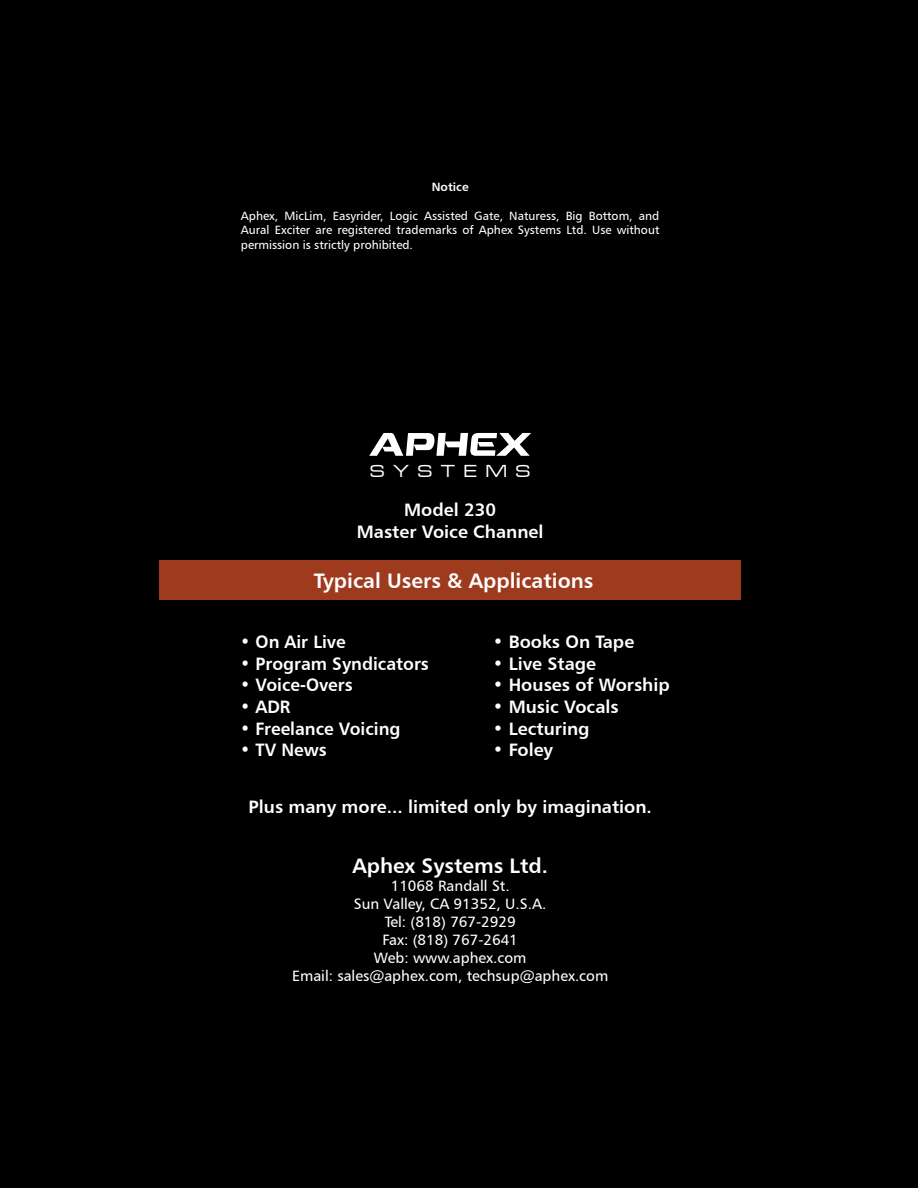
<style>
.page{position:relative;width:918px;height:1188px;background:#000}
.page>*{position:absolute;margin:0;border:0;box-sizing:border-box;transform-origin:0 0}
.t1{font:21px "Humanist 777 BT Bold B";color:#fff}
.t2{font:18px/21.6px "Humanist 777 BT Bold B";color:#fff;text-align:center}
.t3{font:18px "Microgramma D Medi Exte";color:#fff}
.t4{font:15px/18px "Humanist 777 BT Roman B";color:#fff;text-align:center}
.t5{font:12px/14.4px "Humanist 777 BT Roman B";color:#fff;text-align:justify}
.t6{font:12px "Humanist 777 BT Bold B";color:#fff}
</style>
<div class="page">
<div style="left:159px;top:561px;width:582px;height:39px;background:#9e3b1f"></div>
<svg style="left:369px;top:433px;width:162px;height:23px"></svg>
<p class="t6" style="left:432px;top:179px;width:38px">Notice</p>
<p class="t5" style="left:241px;top:208px;width:420px">Aphex, MicLim, Easyrider, Logic Assisted Gate, Naturess, Big Bottom, and Aural Exciter are registered trademarks of Aphex Systems Ltd. Use without permission is strictly prohibited.</p>
<p class="t3" style="left:370px;top:459px;width:162px">S Y S T E M S</p>
<p class="t2" style="left:357px;top:499px;width:188px">Model 230<br>Master Voice Channel</p>
<p class="t1" style="left:314px;top:568px;width:281px">Typical Users &amp; Applications</p>
<p class="t2" style="left:240px;top:631px;width:107px">• On Air Live</p>
<p class="t2" style="left:240px;top:652px;width:190px">• Program Syndicators</p>
<p class="t2" style="left:240px;top:674px;width:114px">• Voice-Overs</p>
<p class="t2" style="left:240px;top:695px;width:52px">• ADR</p>
<p class="t2" style="left:240px;top:717px;width:162px">• Freelance Voicing</p>
<p class="t2" style="left:240px;top:739px;width:88px">• TV News</p>
<p class="t2" style="left:493px;top:631px;width:143px">• Books On Tape</p>
<p class="t2" style="left:493px;top:652px;width:105px">• Live Stage</p>
<p class="t2" style="left:493px;top:674px;width:179px">• Houses of Worship</p>
<p class="t2" style="left:493px;top:695px;width:128px">• Music Vocals</p>
<p class="t2" style="left:493px;top:717px;width:98px">• Lecturing</p>
<p class="t2" style="left:493px;top:739px;width:62px">• Foley</p>
<p class="t2" style="left:249px;top:796px;width:405px">Plus many more... limited only by imagination.</p>
<p class="t1" style="left:352px;top:852px;width:197px">Aphex Systems Ltd.</p>
<p class="t4" style="left:292px;top:876px;width:318px">11068 Randall St.<br>Sun Valley, CA 91352, U.S.A.<br>Tel: (818) 767-2929<br>Fax: (818) 767-2641<br>Web: www.aphex.com<br>Email: sales@aphex.com, techsup@aphex.com</p>
</div>
